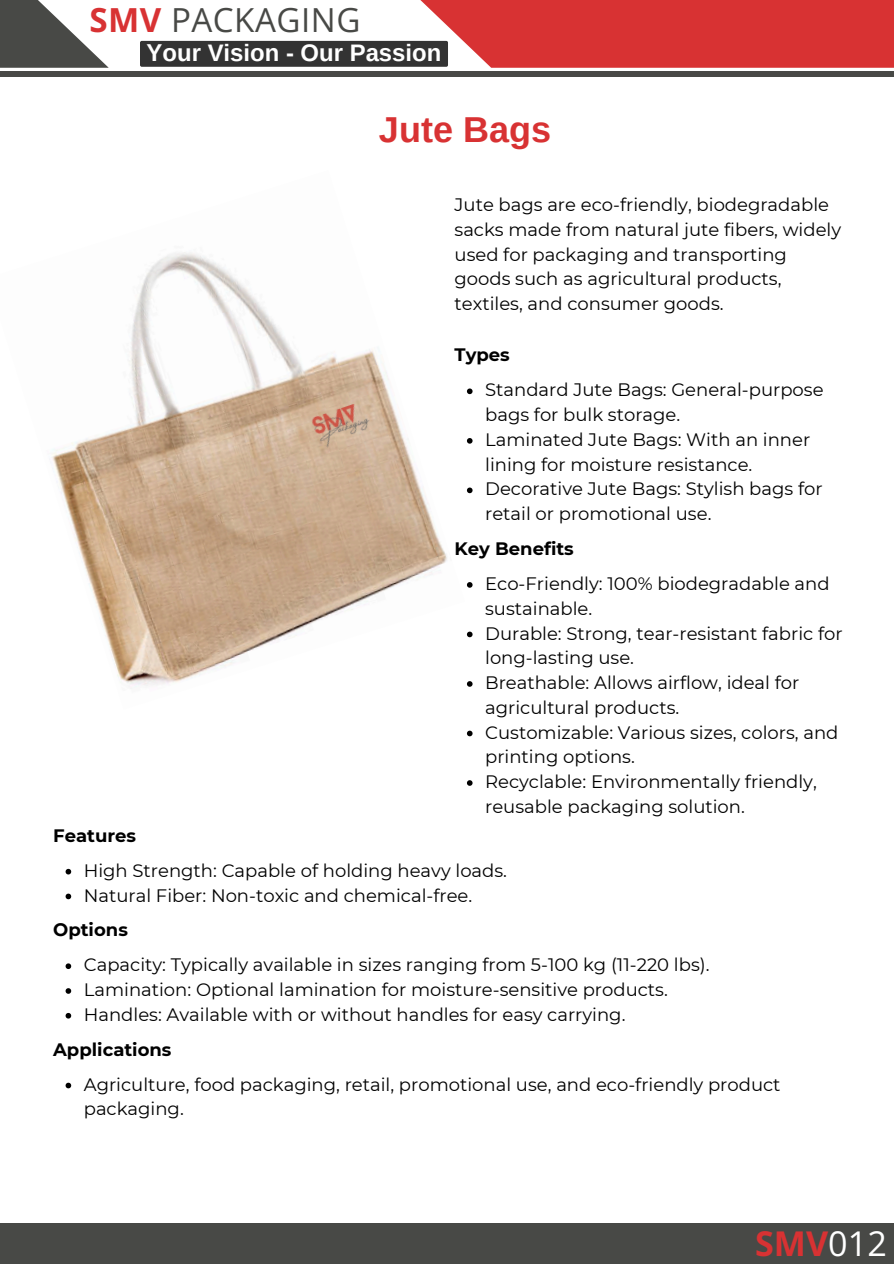
<style>
.page{position:relative;width:894px;height:1264px;background:#fff}
.page>*{position:absolute;margin:0;border:0;box-sizing:border-box;transform-origin:0 0}
.t1{font:700 36px "Arimo";color:#d83233}
.t2{font:700 34.05px "Open Sans";color:#d83233}
.t3{font:33.15px "Open Sans";letter-spacing:.015em;color:#484946}
.t4{font:700 23.85px "Arimo";color:#fff}
.t5{font:18px/24.8px "Montserrat";color:#000}
.t6{font:700 18px "Montserrat";color:#000}
.s1{font-weight:700;color:#d83233}
.s2{font-weight:400;color:#fff}
</style>
<div class="page">
<svg style="left:0;top:0;width:109px;height:68px;fill:#484946"></svg>
<div style="left:140px;top:41px;width:193px;height:26px;background:#333"></div>
<svg style="left:333px;top:0;width:560px;height:68px;background:#d04f50"></svg>
<div style="left:0;top:71px;width:893px;height:6px;background:#484946"></div>
<svg style="left:467px;top:388px;width:5px;height:6px"></svg>
<svg style="left:467px;top:438px;width:5px;height:5px"></svg>
<svg style="left:467px;top:487px;width:5px;height:6px"></svg>
<svg style="left:467px;top:582px;width:5px;height:5px"></svg>
<svg style="left:467px;top:631px;width:5px;height:6px"></svg>
<svg style="left:467px;top:681px;width:5px;height:5px"></svg>
<svg style="left:467px;top:730px;width:5px;height:6px"></svg>
<svg style="left:467px;top:780px;width:5px;height:5px"></svg>
<svg style="left:66px;top:868px;width:5px;height:6px"></svg>
<svg style="left:66px;top:893px;width:5px;height:6px"></svg>
<svg style="left:66px;top:963px;width:5px;height:6px"></svg>
<svg style="left:66px;top:988px;width:5px;height:5px"></svg>
<svg style="left:66px;top:1012px;width:5px;height:6px"></svg>
<svg style="left:66px;top:1082px;width:5px;height:6px"></svg>
<img style="left:52px;top:252px;width:395px;height:437px">
<img style="left:306px;top:395px;width:70px;height:57px">
<div style="left:0;top:1223px;width:893px;height:40px;background:#484946"></div>
<h1 class="t3" style="left:89px;top:-3px;width:272px"><span class="s1">SMV</span> PACKAGING</h1>
<h3 class="t4" style="left:147px;top:40px;width:296px">Your Vision - Our Passion</h3>
<h2 class="t1" style="left:379px;top:109px;width:173px">Jute Bags</h2>
<p class="t5" style="left:454px;top:192px;width:388px">Jute bags are eco-friendly, biodegradable sacks made from natural jute fibers, widely used for packaging and transporting goods such as agricultural products, textiles, and consumer goods.</p>
<p class="t6" style="left:454px;top:344px;width:57px">Types</p>
<p class="t5" style="left:485px;top:377px;width:340px">Standard Jute Bags: General-purpose bags for bulk storage.</p>
<h4 class="t5" style="left:485px;top:427px;width:326px">Laminated Jute Bags: With an inner lining for moisture resistance.</h4>
<p class="t5" style="left:485px;top:476px;width:339px">Decorative Jute Bags: Stylish bags for retail or promotional use.</p>
<p class="t6" style="left:454px;top:537px;width:121px">Key Benefits</p>
<p class="t5" style="left:485px;top:571px;width:346px">Eco-Friendly: 100% biodegradable and sustainable.</p>
<h4 class="t5" style="left:485px;top:620px;width:359px">Durable: Strong, tear-resistant fabric for long-lasting use.</h4>
<p class="t5" style="left:485px;top:670px;width:316px">Breathable: Allows airflow, ideal for agricultural products.</p>
<p class="t5" style="left:485px;top:719px;width:354px">Customizable: Various sizes, colors, and printing options.</p>
<p class="t5" style="left:485px;top:769px;width:333px">Recyclable: Environmentally friendly, reusable packaging solution.</p>
<p class="t6" style="left:53px;top:824px;width:84px">Features</p>
<p class="t5" style="left:84px;top:857px;width:424px">High Strength: Capable of holding heavy loads.</p>
<h4 class="t5" style="left:84px;top:882px;width:390px">Natural Fiber: Non-toxic and chemical-free.</h4>
<p class="t6" style="left:53px;top:919px;width:76px">Options</p>
<p class="t5" style="left:84px;top:952px;width:627px">Capacity: Typically available in sizes ranging from 5-100 kg (11-220 lbs).</p>
<h4 class="t5" style="left:84px;top:977px;width:585px">Lamination: Optional lamination for moisture-sensitive products.</h4>
<p class="t5" style="left:84px;top:1001px;width:543px">Handles: Available with or without handles for easy carrying.</p>
<p class="t6" style="left:53px;top:1038px;width:120px">Applications</p>
<p class="t5" style="left:84px;top:1071px;width:698px">Agriculture, food packaging, retail, promotional use, and eco-friendly product packaging.</p>
<h4 class="t2" style="left:755px;top:1219px;width:133px">SMV<span class="s2">012</span></h4>
</div>
